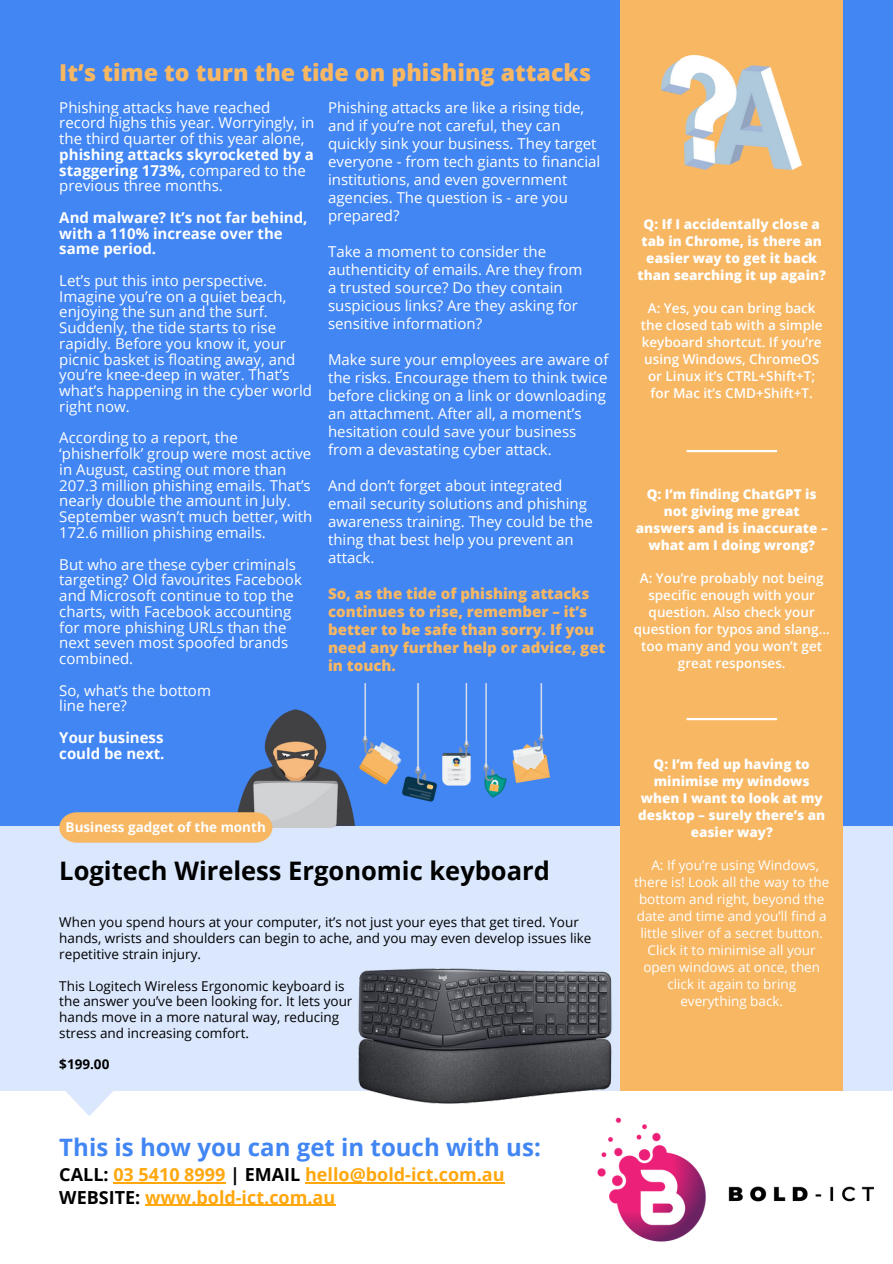
<style>
.page{position:relative;width:893px;height:1264px;background:#fff}
.page>*{position:absolute;margin:0;border:0;box-sizing:border-box;transform-origin:0 0}
.t1{font:700 25.5px "Open Sans";color:#000}
.t2{font:700 24px "Open Sans";color:#4286f3}
.t3{font:800 23.25px "Open Sans";color:#f7b763}
.t4{font:700 18px "Open Sans";color:#ffa70d}
.t5{font:15px/15.8px "Open Sans";color:#fff}
.t6{font:800 15px/18px "Open Sans";color:#f7b763}
.t7{font:700 15px/15.8px "Open Sans";color:#fff}
.t8{font:13.5px/15.8px "Open Sans";color:#000}
.t9{font:600 13.5px/16.8px "Open Sans";color:#fff;text-align:justify}
.t10{font:800 13.5px/16.8px "Open Sans";color:#fff;text-align:center}
.t11{font:13.5px/16.8px "Open Sans";color:#fff;text-align:center}
.t12{font:700 13.5px "Open Sans";color:#fff}
.t13{font:700 13.5px "Open Sans";color:#000}
.s1{font-weight:700}
.s2{color:#000}
</style>
<div class="page">
<svg style="left:49px;top:1090px;width:81px;height:26px"></svg>
<div style="left:0;top:0;width:892px;height:827px;background:#4286f3"></div>
<div style="left:0;top:825px;width:892px;height:265px;background:#dae7fd"></div>
<div style="left:620px;top:0;width:222px;height:1090px;background:#f7b763"></div>
<img style="left:661px;top:55px;width:140px;height:115px">
<img style="left:237px;top:683px;width:312px;height:144px">
<hr style="left:686px;top:718px;width:91px;height:2px;background:#fff">
<hr style="left:686px;top:450px;width:91px;height:2px;background:#fff">
<div style="left:59px;top:812px;width:213px;height:30px;background:#f7b763"></div>
<img style="left:332px;top:968px;width:306px;height:136px">
<img style="left:597px;top:1117px;width:277px;height:125px">
<hr style="left:113px;top:1182px;width:112px;height:1px;background:#ffa70d">
<hr style="left:305px;top:1182px;width:200px;height:1px;background:#ffa70d">
<hr style="left:145px;top:1204px;width:190px;height:1px;background:#ffa70d">
<p class="t3" style="left:59px;top:56px;width:533px">It’s time to turn the tide on phishing attacks</p>
<p class="t5" style="left:59px;top:99px;width:212px">Phishing attacks have reached</p>
<p class="t5" style="left:59px;top:115px;width:256px">record highs this year. Worryingly, in the third quarter of this year alone, <span class="s1">phishing attacks skyrocketed by a staggering 173%,</span> compared to the previous three months.</p>
<p class="t7" style="left:59px;top:209px;width:250px">And malware? It’s not far behind, with a 110% increase over the same period.</p>
<p class="t5" style="left:59px;top:272px;width:209px">Let’s put this into perspective.</p>
<p class="t5" style="left:59px;top:288px;width:228px">Imagine you’re on a quiet beach,</p>
<p class="t5" style="left:59px;top:304px;width:210px">enjoying the sun and the surf.</p>
<p class="t5" style="left:59px;top:319px;width:218px">Suddenly, the tide starts to rise</p>
<p class="t5" style="left:59px;top:335px;width:228px">rapidly. Before you know it, your</p>
<p class="t5" style="left:59px;top:351px;width:254px">picnic basket is floating away, and you’re knee-deep in water. That’s what’s happening in the cyber world right now.</p>
<p class="t5" style="left:59px;top:430px;width:180px">According to a report, the</p>
<p class="t5" style="left:59px;top:445px;width:253px">‘phisherfolk’ group were most active in August, casting out more than 207.3 million phishing emails. That’s nearly double the amount in July.</p>
<p class="t5" style="left:59px;top:508px;width:254px">September wasn’t much better, with<br>172.6 million phishing emails.</p>
<p class="t5" style="left:59px;top:556px;width:244px">But who are these cyber criminals targeting? Old favourites Facebook and Microsoft continue to top the charts, with Facebook accounting</p>
<p class="t5" style="left:59px;top:619px;width:229px">for more phishing URLs than the</p>
<p class="t5" style="left:59px;top:634px;width:230px">next seven most spoofed brands combined.</p>
<p class="t5" style="left:59px;top:682px;width:153px">So, what’s the bottom</p>
<p class="t5" style="left:59px;top:697px;width:69px">line here?</p>
<p class="t7" style="left:59px;top:729px;width:106px">Your business</p>
<p class="t7" style="left:59px;top:745px;width:107px">could be next.</p>
<p class="t5" style="left:328px;top:99px;width:258px">Phishing attacks are like a rising tide,</p>
<p class="t5" style="left:328px;top:117px;width:234px">and if you’re not careful, they can</p>
<p class="t5" style="left:328px;top:135px;width:270px">quickly sink your business. They target</p>
<p class="t5" style="left:328px;top:153px;width:274px">everyone - from tech giants to financial</p>
<p class="t5" style="left:328px;top:171px;width:241px">institutions, and even government</p>
<p class="t5" style="left:328px;top:189px;width:241px">agencies. The question is - are you</p>
<p class="t5" style="left:328px;top:207px;width:73px">prepared?</p>
<p class="t5" style="left:328px;top:243px;width:219px">Take a moment to consider the</p>
<p class="t5" style="left:328px;top:261px;width:256px">authenticity of emails. Are they from</p>
<p class="t5" style="left:328px;top:279px;width:236px">a trusted source? Do they contain</p>
<p class="t5" style="left:328px;top:297px;width:251px">suspicious links? Are they asking for</p>
<p class="t5" style="left:328px;top:315px;width:155px">sensitive information?</p>
<p class="t5" style="left:328px;top:350px;width:282px;line-height:18px">Make sure your employees are aware of the risks. Encourage them to think twice before clicking on a link or downloading an attachment. After all, a moment’s hesitation could save your business from a devastating cyber attack.</p>
<p class="t5" style="left:328px;top:477px;width:236px">And don’t forget about integrated</p>
<p class="t5" style="left:328px;top:495px;width:260px">email security solutions and phishing</p>
<p class="t5" style="left:328px;top:513px;width:266px">awareness training. They could be the</p>
<p class="t5" style="left:328px;top:531px;width:247px">thing that best help you prevent an</p>
<p class="t5" style="left:328px;top:549px;width:48px">attack.</p>
<p class="t6" style="left:328px;top:584px;width:263px">So, as the tide of phishing attacks</p>
<p class="t6" style="left:328px;top:602px;width:261px">continues to rise, remember – it’s</p>
<p class="t6" style="left:328px;top:620px;width:268px">better to be safe than sorry. If you</p>
<p class="t6" style="left:328px;top:638px;width:279px">need any further help or advice, get in touch.</p>
<p class="t12" style="left:66px;top:817px;width:202px">Business gadget of the month</p>
<p class="t1" style="left:59px;top:852px;width:492px">Logitech Wireless Ergonomic keyboard</p>
<p class="t8" style="left:59px;top:914px;width:533px">When you spend hours at your computer, it’s not just your eyes that get tired. Your hands, wrists and shoulders can begin to ache, and you may even develop issues like repetitive strain injury.</p>
<p class="t8" style="left:59px;top:977px;width:287px">This Logitech Wireless Ergonomic keyboard is</p>
<p class="t8" style="left:59px;top:993px;width:294px">the answer you’ve been looking for. It lets your</p>
<p class="t8" style="left:59px;top:1008px;width:281px">hands move in a more natural way, reducing</p>
<p class="t8" style="left:59px;top:1024px;width:191px">stress and increasing comfort.</p>
<p class="t13" style="left:59px;top:1054px;width:52px">$199.00</p>
<p class="t10" style="left:637px;top:215px;width:190px">Q: If I accidentally close a tab in Chrome, is there an easier way to get it back than searching it up again?</p>
<p class="t9" style="left:647px;top:300px;width:169px">A: Yes, you can bring back</p>
<p class="t9" style="left:640px;top:316px;width:183px">the closed tab with a simple keyboard shortcut. If you’re using Windows, ChromeOS</p>
<p class="t9" style="left:648px;top:367px;width:169px">or Linux it’s CTRL+Shift+T;</p>
<p class="t9" style="left:650px;top:384px;width:164px">for Mac it’s CMD+Shift+T.</p>
<p class="t10" style="left:635px;top:485px;width:193px">Q: I’m finding ChatGPT is not giving me great answers and is inaccurate – what am I doing wrong?</p>
<p class="t9" style="left:633px;top:570px;width:197px;text-align:center">A: You’re probably not being specific enough with your question. Also check your question for typos and slang… too many and you won’t get great responses.</p>
<p class="t10" style="left:638px;top:755px;width:189px">Q: I’m fed up having to minimise my windows when I want to look at my desktop – surely there’s an easier way?</p>
<p class="t11" style="left:634px;top:856px;width:197px">A: If you’re using Windows, there is! Look all the way to the bottom and right, beyond the date and time and you’ll find a little sliver of a secret button.<br>Click it to minimise all your open windows at once, then click it again to bring everything back.</p>
<p class="t2" style="left:59px;top:1130px;width:483px">This is how you can get in touch with us:</p>
<p class="t4" style="left:59px;top:1161px;width:447px"><span class="s2">CALL:</span> 03 5410 8999 <span class="s2">| EMAIL</span> hello@bold-ict.com.au</p>
<p class="t4" style="left:59px;top:1184px;width:277px"><span class="s2">WEBSITE:</span> www.bold-ict.com.au</p>
</div>
